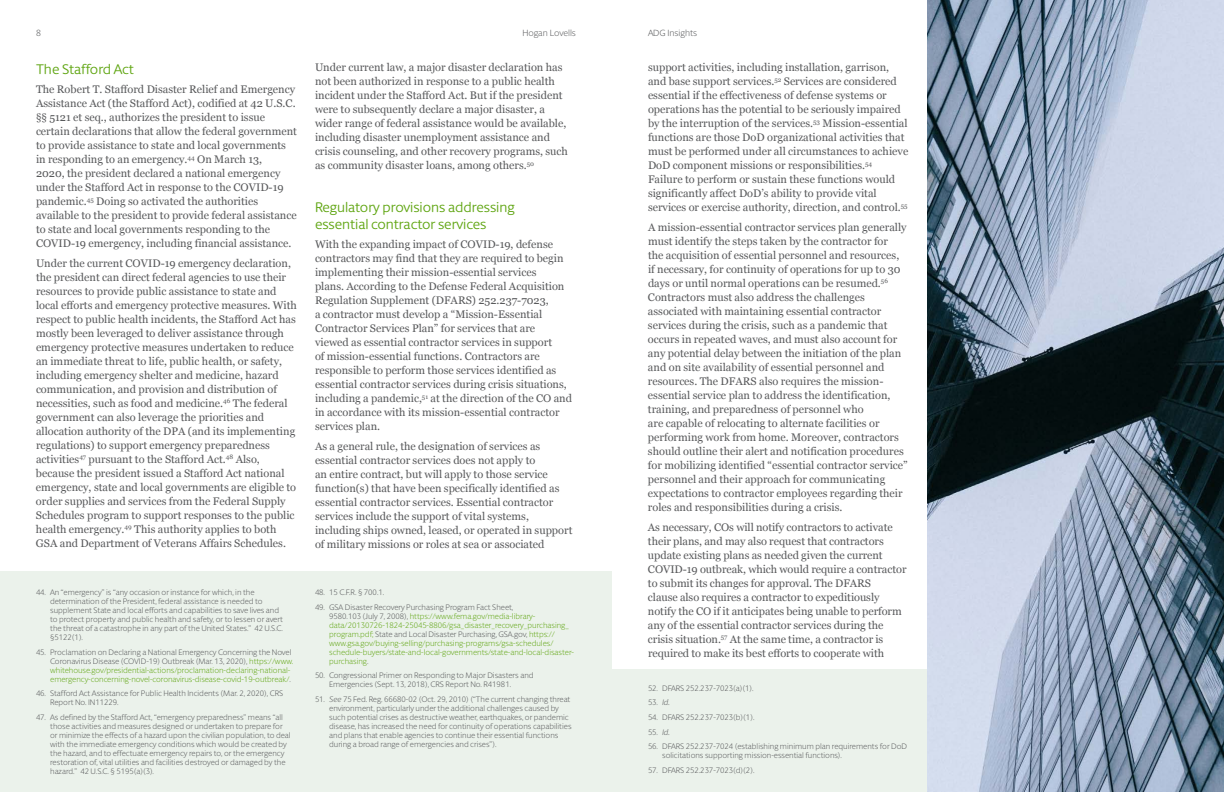
<style>
.page{position:relative;width:1224px;height:792px;background:#fff}
.page>*{position:absolute;margin:0;border:0;box-sizing:border-box;transform-origin:0 0}
.t1{font:14px/17px "Berlingske Sans Round";letter-spacing:-.005em;color:#5fa511}
.t2{font:11px/14px "Georgia";color:#58595b}
.t3{font:300 9px "Berlingske Sans Round";letter-spacing:-.01em;color:#58595b}
.t4{font:300 8px/9px "Berlingske Sans Round";color:#58595b}
.t5{font:300 8px/9px "Berlingske Sans Round";color:#5fa511}
.s1{font-style:italic}
.s2{color:#58595b}
</style>
<div class="page">
<div style="left:0;top:572px;width:612px;height:220px;background:#ebf2eb"></div>
<div style="left:612px;top:670px;width:315px;height:122px;background:#ebf2eb"></div>
<img style="left:927px;top:0;width:297px;height:792px">
<p class="t3" style="left:36px;top:27px;width:6px">8</p>
<p class="t3" style="left:522px;top:27px;width:55px">Hogan Lovells</p>
<p class="t3" style="left:648px;top:27px;width:51px">ADG Insights</p>
<p class="t1" style="left:36px;top:60px;width:99px">The Stafford Act</p>
<p class="t2" style="left:36px;top:82px;width:262px">The Robert T. Stafford Disaster Relief and Emergency Assistance Act (the Stafford Act), codified at 42 U.S.C. §§ 5121 et seq., authorizes the president to issue certain declarations that allow the federal government to provide assistance to state and local governments in responding to an emergency.<sup>44</sup> On March 13,<br>2020, the president declared a national emergency under the Stafford Act in response to the COVID-19 pandemic.<sup>45</sup> Doing so activated the authorities available to the president to provide federal assistance to state and local governments responding to the COVID-19 emergency, including financial assistance.</p>
<p class="t2" style="left:36px;top:256px;width:262px">Under the current COVID-19 emergency declaration, the president can direct federal agencies to use their resources to provide public assistance to state and local efforts and emergency protective measures. With respect to public health incidents, the Stafford Act has mostly been leveraged to deliver assistance through emergency protective measures undertaken to reduce an immediate threat to life, public health, or safety, including emergency shelter and medicine, hazard communication, and provision and distribution of necessities, such as food and medicine.<sup>46</sup> The federal government can also leverage the priorities and allocation authority of the DPA (and its implementing regulations) to support emergency preparedness activities<sup>47</sup> pursuant to the Stafford Act.<sup>48</sup> Also, because the president issued a Stafford Act national emergency, state and local governments are eligible to order supplies and services from the Federal Supply Schedules program to support responses to the public health emergency.<sup>49</sup> This authority applies to both GSA and Department of Veterans Affairs Schedules.</p>
<p class="t2" style="left:648px;top:60px;width:262px">support activities, including installation, garrison, and base support services.<sup>52</sup> Services are considered essential if the effectiveness of defense systems or operations has the potential to be seriously impaired by the interruption of the services.<sup>53</sup> Mission-essential functions are those DoD organizational activities that must be performed under all circumstances to achieve DoD component missions or responsibilities.<sup>54<br></sup>Failure to perform or sustain these functions would significantly affect DoD’s ability to provide vital services or exercise authority, direction, and control.<sup>55</sup></p>
<p class="t2" style="left:648px;top:220px;width:261px">A mission-essential contractor services plan generally must identify the steps taken by the contractor for<br>the acquisition of essential personnel and resources, if necessary, for continuity of operations for up to 30 days or until normal operations can be resumed.<sup>56<br></sup>Contractors must also address the challenges associated with maintaining essential contractor services during the crisis, such as a pandemic that occurs in repeated waves, and must also account for any potential delay between the initiation of the plan and on site availability of essential personnel and resources. The DFARS also requires the mission&shy;essential service plan to address the identification, training, and preparedness of personnel who<br>are capable of relocating to alternate facilities or performing work from home. Moreover, contractors should outline their alert and notification procedures for mobilizing identified “essential contractor service” personnel and their approach for communicating expectations to contractor employees regarding their roles and responsibilities during a crisis.</p>
<p class="t2" style="left:648px;top:519px;width:260px">As necessary, COs will notify contractors to activate their plans, and may also request that contractors update existing plans as needed given the current COVID-19 outbreak, which would require a contractor to submit its changes for approval. The DFARS<br>clause also requires a contractor to expeditiously notify the CO if it anticipates being unable to perform any of the essential contractor services during the crisis situation.<sup>57</sup> At the same time, a contractor is required to make its best efforts to cooperate with</p>
<p class="t4" style="left:648px;top:683px;width:107px">52. DFARS 252.237-7023(a)(1).</p>
<p class="t4" style="left:648px;top:698px;width:24px">53. <span class="s1">Id.</span></p>
<p class="t4" style="left:648px;top:712px;width:108px">54. DFARS 252.237-7023(b)(1).</p>
<p class="t4" style="left:648px;top:727px;width:24px">55. <span class="s1">Id.</span></p>
<p class="t4" style="left:662px;top:742px;width:246px;text-indent:-14px">56. DFARS 252.237-7024 (establishing minimum plan requirements for DoD solicitations supporting mission-essential functions).</p>
<p class="t4" style="left:648px;top:765px;width:108px">57. DFARS 252.237-7023(d)(2).</p>
<p class="t2" style="left:315px;top:60px;width:255px">Under current law, a major disaster declaration has not been authorized in response to a public health incident under the Stafford Act. But if the president were to subsequently declare a major disaster, a wider range of federal assistance would be available, including disaster unemployment assistance and crisis counseling, and other recovery programs, such as community disaster loans, among others.<sup>50</sup></p>
<p class="t1" style="left:315px;top:198px;width:201px">Regulatory provisions addressing essential contractor services</p>
<p class="t2" style="left:315px;top:237px;width:259px">With the expanding impact of COVID-19, defense contractors may find that they are required to begin implementing their mission-essential services<br>plans. According to the Defense Federal Acquisition Regulation Supplement (DFARS) 252.237-7023,<br>a contractor must develop a “Mission-Essential Contractor Services Plan” for services that are<br>viewed as essential contractor services in support<br>of mission-essential functions. Contractors are responsible to perform those services identified as essential contractor services during crisis situations, including a pandemic,<sup>51</sup> at the direction of the CO and in accordance with its mission-essential contractor services plan.</p>
<p class="t2" style="left:315px;top:439px;width:259px">As a general rule, the designation of services as essential contractor services does not apply to<br>an entire contract, but will apply to those service function(s) that have been specifically identified as essential contractor services. Essential contractor services include the support of vital systems, including ships owned, leased, or operated in support of military missions or roles at sea or associated</p>
<p class="t4" style="left:50px;top:587px;width:234px;text-indent:-14px">44. An “emergency” is “any occasion or instance for which, in the determination of the President, federal assistance is needed to supplement State and local efforts and capabilities to save lives and to protect property and public health and safety, or to lessen or avert the threat of a catastrophe in any part of the United States.” 42 U.S.C. §5122(1).</p>
<p class="t5" style="left:50px;top:647px;width:245px;text-indent:-14px"><span class="s2">45. Proclamation on Declaring a National Emergency Concerning the Novel Coronavirus Disease (COVID-19) Outbreak (Mar. 13, 2020),</span> https://www. whitehouse.gov/presidential-actions/proclamation-declaring-national&shy;emergency-concerning-novel-coronavirus-disease-covid-19-outbreak/<span class="s2">.</span></p>
<p class="t4" style="left:50px;top:689px;width:235px;text-indent:-14px">46. Stafford Act Assistance for Public Health Incidents (Mar. 2, 2020), CRS<br>Report No. IN11229.</p>
<p class="t4" style="left:50px;top:712px;width:242px;text-indent:-14px">47. As defined by the Stafford Act, “emergency preparedness” means “all those activities and measures designed or undertaken to prepare for or minimize the effects of a hazard upon the civilian population, to deal with the immediate emergency conditions which would be created by the hazard, and to effectuate emergency repairs to, or the emergency restoration of, vital utilities and facilities destroyed or damaged by the hazard.” 42 U.S.C. § 5195(a)(3).</p>
<p class="t4" style="left:315px;top:587px;width:71px">48. 15 C.F.R. § 700.1.</p>
<p class="t5" style="left:329px;top:602px;width:246px;text-indent:-14px"><span class="s2">49. GSA Disaster Recovery Purchasing Program Fact Sheet,<br>9580.103 (July 7, 2008),</span> https://www.fema.gov/media-library&shy;data/20130726-1824-25045-8806/gsa_disaster_recovery_purchasing_ program.pdf; <span class="s2">State and Local Disaster Purchasing, GSA.gov,</span> https:// www.gsa.gov/buying-selling/purchasing-programs/gsa-schedules/ schedule-buyers/state-and-local-governments/state-and-local-disaster&shy;purchasing<span class="s2">.</span></p>
<p class="t4" style="left:329px;top:671px;width:206px;text-indent:-14px">50. Congressional Primer on Responding to Major Disasters and<br>Emergencies (Sept. 13, 2018), CRS Report No. R41981.</p>
<p class="t4" style="left:329px;top:694px;width:244px;text-indent:-14px">51. <span class="s1">See</span> 75 Fed. Reg. 66680-02 (Oct. 29, 2010) (“The current changing threat environment, particularly under the additional challenges caused by such potential crises as destructive weather, earthquakes, or pandemic disease, has increased the need for continuity of operations capabilities and plans that enable agencies to continue their essential functions during a broad range of emergencies and crises”).</p>
</div>
